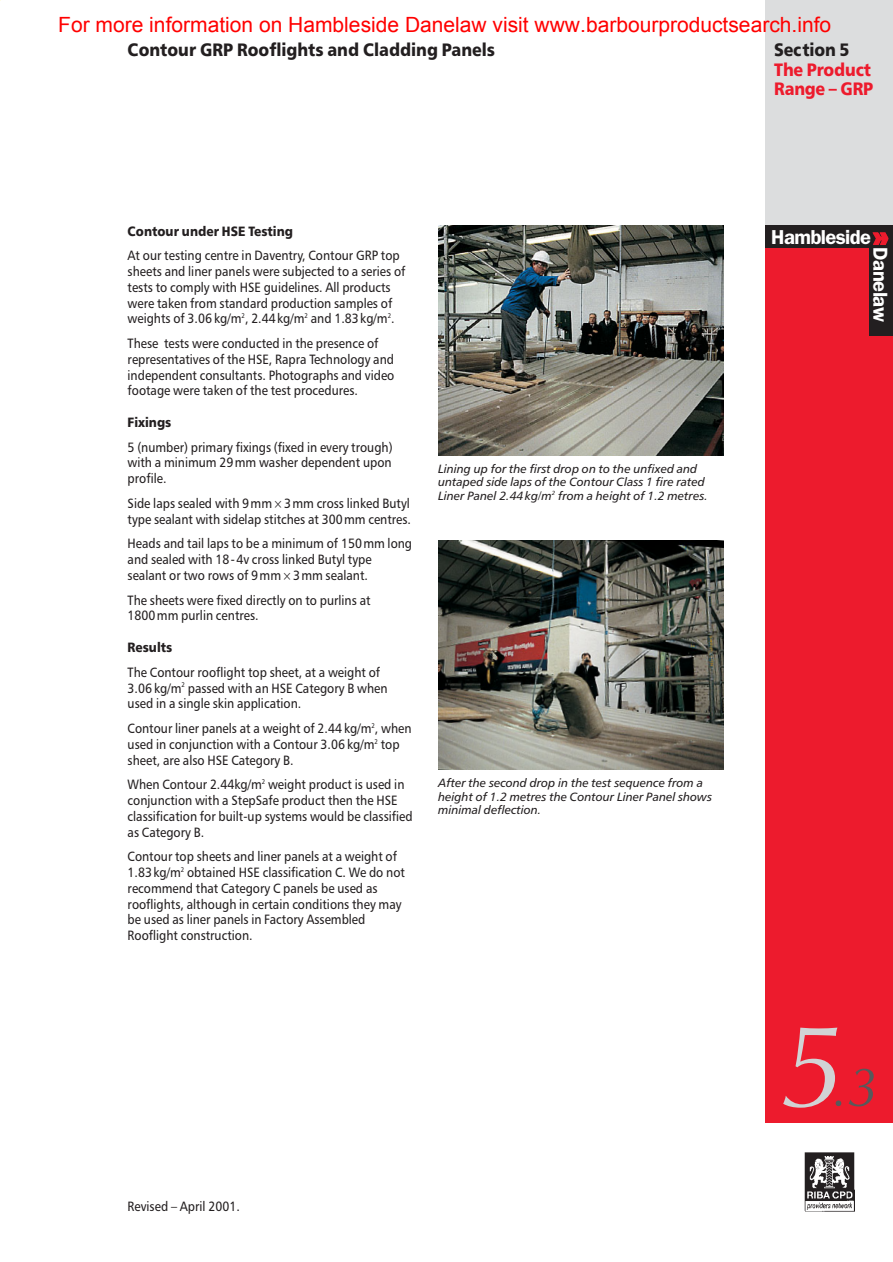
<style>
.page{position:relative;width:893px;height:1262px;background:#fff}
.page>*{position:absolute;margin:0;border:0;box-sizing:border-box;transform-origin:0 0}
.t1{font:italic 55.5px "Zapf Humanist 601 BT";color:#58595b}
.t2{font:21px "Arial";color:#f00}
.t3{font:600 20.25px "Franklin Gothic";letter-spacing:-.03em;color:#fff}
.t4{font:18px "Humanist 777 BT Black B";color:#231f20;scale:.9 1}
.t5{font:18px/19.5px "Humanist 777 BT Black B";letter-spacing:-.01em;color:#ed1b2d;scale:.9 1}
.t6{font:13.5px/15.8px "Humanist 777 BT Roman B";color:#231f20;scale:.9 1}
.t7{font:13.5px "Humanist 777 BT Black B";color:#231f20;scale:.9 1}
.t8{font:12px/13.5px "Humanist 777 BT Italic B";color:#231f20}
.s1{font-size:120px;color:#d1d3d4}
</style>
<div class="page">
<div style="left:765px;top:0;width:127px;height:225px;background:#dcddde"></div>
<div style="left:765px;top:225px;width:127px;height:898px;background:#ed1b2d"></div>
<img style="left:804px;top:1152px;width:50px;height:59px">
<div style="left:868px;top:225px;width:24px;height:111px;background:#231f20"></div>
<div style="left:765px;top:225px;width:126px;height:23px;background:#231f20"></div>
<img style="left:872px;top:232px;width:16px;height:13px">
<img style="left:438px;top:225px;width:285px;height:230px">
<img style="left:438px;top:540px;width:285px;height:230px">
<h2 class="t2" style="left:58px;top:11px;width:774px">For more information on Hambleside Danelaw visit www.barbourproductsearch.info</h2>
<h3 class="t4" style="left:128px;top:43px;width:409px">Contour GRP Rooflights and Cladding Panels</h3>
<p class="t7" style="left:128px;top:226px;width:185px">Contour under HSE Testing</p>
<p class="t6" style="left:128px;top:249px;width:310px">At our testing centre in Daventry, Contour GRP top sheets and liner panels were subjected to a series of tests to comply with HSE guidelines. All products were taken from standard production samples of weights of 3.06 kg/m<sup>2</sup>, 2.44kg/m<sup>2</sup> and 1.83kg/m<sup>2</sup>.</p>
<p class="t6" style="left:128px;top:337px;width:298px">These tests were conducted in the presence of representatives of the HSE, Rapra Technology and independent consultants. Photographs and video footage were taken of the test procedures.</p>
<p class="t7" style="left:128px;top:417px;width:50px">Fixings</p>
<p class="t6" style="left:128px;top:440px;width:296px;text-align:justify">5 (number) primary fixings (fixed in every trough) with a minimum 29mm washer dependent upon profile.</p>
<p class="t6" style="left:128px;top:497px;width:316px">Side laps sealed with 9mm 3mm cross linked Butyl type sealant with sidelap stitches at 300mm centres.</p>
<p class="t6" style="left:128px;top:537px;width:317px">Heads and tail laps to be a minimum of 150mm long and sealed with 18-4v cross linked Butyl type sealant or two rows of 9mm 3mm sealant.</p>
<p class="t6" style="left:128px;top:593px;width:271px">The sheets were fixed directly on to purlins at<br>1800mm purlin centres.</p>
<p class="t7" style="left:128px;top:642px;width:51px">Results</p>
<p class="t6" style="left:128px;top:665px;width:290px">The Contour rooflight top sheet, at a weight of<br>3.06 kg/m<sup>2</sup> passed with an HSE Category B when used in a single skin application.</p>
<p class="t6" style="left:128px;top:722px;width:317px">Contour liner panels at a weight of 2.44 kg/m<sup>2</sup>, when used in conjunction with a Contour 3.06 kg/m<sup>2</sup> top sheet, are also HSE Category B.</p>
<p class="t6" style="left:128px;top:778px;width:318px">When Contour 2.44kg/m<sup>2</sup> weight product is used in conjunction with a StepSafe product then the HSE classification for built-up systems would be classified as Category B.</p>
<p class="t6" style="left:128px;top:850px;width:309px">Contour top sheets and liner panels at a weight of 1.83kg/m<sup>2</sup> obtained HSE classification C. We do not recommend that Category C panels be used as rooflights, although in certain conditions they may be used as liner panels in Factory Assembled Rooflight construction.</p>
<p class="t8" style="left:438px;top:463px;width:271px">Lining up for the first drop on to the unfixed and untaped side laps of the Contour Class 1 fire rated<br>Liner Panel 2.44kg/m<sup>2</sup> from a height of 1.2 metres.</p>
<p class="t8" style="left:438px;top:777px;width:275px">After the second drop in the test sequence from a height of 1.2 metres the Contour Liner Panel shows minimal deflection.</p>
<p class="t6" style="left:128px;top:1199px;width:126px">Revised – April 2001.</p>
<h3 class="t4" style="left:774px;top:43px;width:85px">Section 5</h3>
<h3 class="t5" style="left:774px;top:61px;width:111px">The Product<br>Range – GRP</h3>
<h3 class="t3" style="left:771px;top:230px;width:101px">Hambleside</h3>
<h3 class="t3" style="left:887px;top:247px;width:76px;rotate:90deg">Danelaw</h3>
<h1 class="t1" style="left:780px;top:1066px;width:100px"><span class="s1">5</span>.3</h1>
</div>
